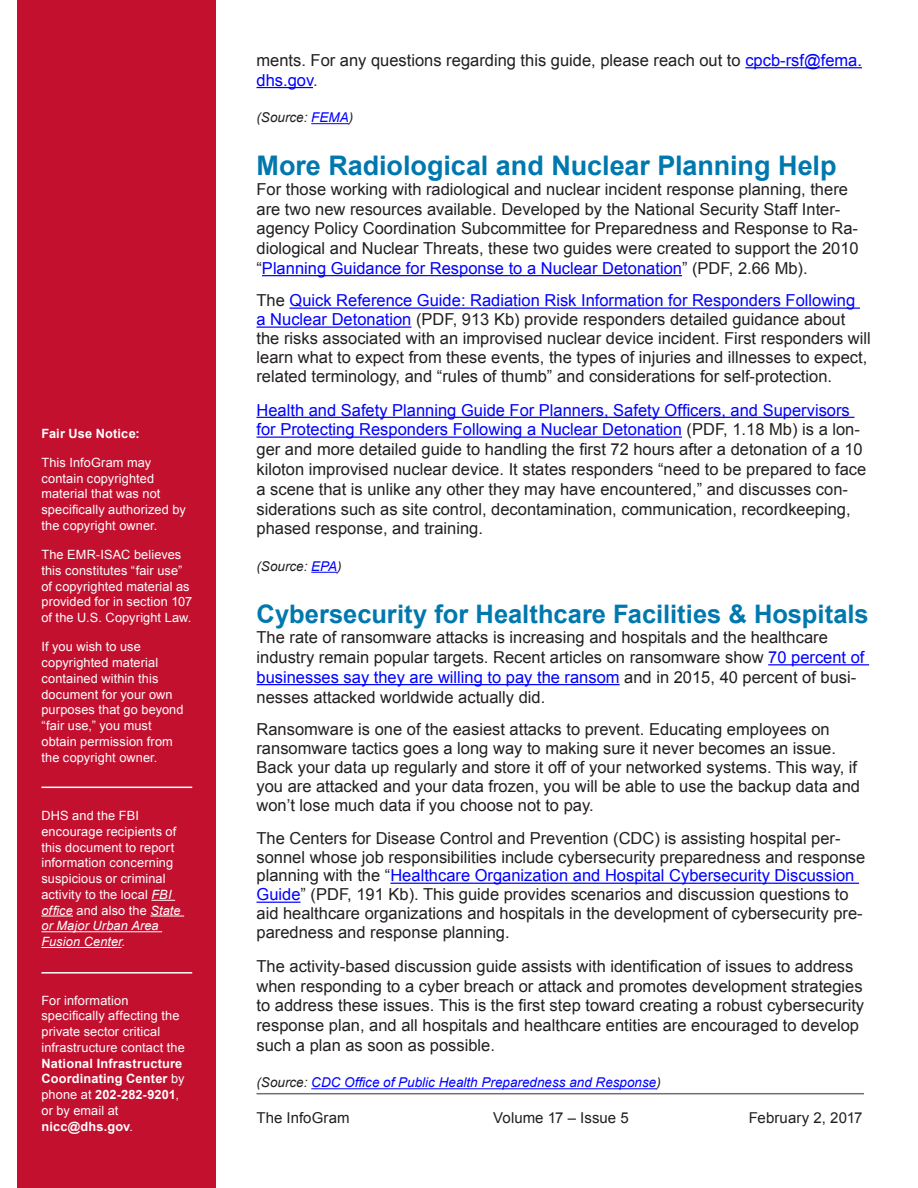
<style>
.page{position:relative;width:918px;height:1188px;background:#fff}
.page>*{position:absolute;margin:0;border:0;box-sizing:border-box;transform-origin:0 0}
.Subhead{font:700 27px "Arial";color:#0078ae}
.Subhead-2{font:700 25.5px "Arial";color:#0078ae}
.Last_Paragraph{font:16.5px/18.9px "Arial";color:#231f20}
.First_Paragraph{font:16.5px/19.8px "Arial";color:#231f20}
.Last_Paragraph-2{font:16.5px "Arial";color:#00f}
.t1{font:15px "Arial";color:#231f20}
.Source{font:italic 13.5px "Arial";color:#00f}
.Source-2{font:italic 13.5px "Arial";color:#231f20}
.t2{font:12.75px/15.8px "Arial";letter-spacing:.01em;color:#fff}
.t3{font:italic 12.75px/15.8px "Arial";letter-spacing:.01em;color:#fff}
.t4{font:700 12.75px "Arial";letter-spacing:.015em;color:#fff}
.s1{font-style:italic}
.s2{font-style:normal}
.s3{font-weight:700}
.s4{color:#00f}
.s5{color:#323232}
.s6{color:#202020}
.s7{color:#231f20}
</style>
<div class="page">
<div style="left:18px;top:0;width:198px;height:1188px;background:#c3102f"></div>
<hr style="left:256px;top:1093px;width:608px;height:1px;background:#717074">
<svg style="left:151px;top:900px;width:24px;height:1px"></svg>
<hr style="left:41px;top:916px;width:32px;height:1px;background:#fff">
<hr style="left:150px;top:916px;width:34px;height:1px;background:#fff">
<hr style="left:41px;top:931px;width:121px;height:1px;background:#fff">
<hr style="left:41px;top:947px;width:81px;height:1px;background:#fff">
<hr style="left:41px;top:787px;width:151px;height:1px;background:#fff">
<hr style="left:41px;top:972px;width:151px;height:2px;background:#fff">
<hr style="left:745px;top:67px;width:117px;height:1px;background:#00f">
<hr style="left:256px;top:87px;width:57px;height:1px;background:#00f">
<hr style="left:311px;top:123px;width:38px;height:1px;background:#00f">
<hr style="left:262px;top:275px;width:420px;height:1px;background:#00f">
<hr style="left:290px;top:308px;width:570px;height:1px;background:#00f">
<hr style="left:256px;top:327px;width:156px;height:1px;background:#00f">
<hr style="left:256px;top:417px;width:598px;height:1px;background:#00f">
<hr style="left:256px;top:437px;width:426px;height:1px;background:#00f">
<svg style="left:311px;top:572px;width:26px;height:1px"></svg>
<hr style="left:768px;top:664px;width:101px;height:1px;background:#00f">
<hr style="left:256px;top:684px;width:364px;height:1px;background:#00f">
<hr style="left:390px;top:883px;width:469px;height:1px;background:#00f">
<hr style="left:256px;top:902px;width:45px;height:1px;background:#00f">
<hr style="left:311px;top:1088px;width:345px;height:1px;background:#00f">
<p class="t4" style="left:41px;top:425px;width:100px">Fair Use Notice:</p>
<p class="t2" style="left:41px;top:455px;width:146px">This InfoGram may contain copyrighted material that was not specifically authorized by the copyright owner.</p>
<p class="t2" style="left:41px;top:547px;width:152px">The EMR-ISAC believes this constitutes “fair use” of copyrighted material as provided for in section 107 of the U.S. Copyright Law.</p>
<p class="t2" style="left:41px;top:639px;width:144px">If you wish to use copyrighted material contained within this document for your own purposes that go beyond “fair use,” you must obtain permission from the copyright owner.</p>
<p class="t2" style="left:41px;top:808px;width:136px">DHS and the FBI encourage recipients of this document to report information concerning suspicious or criminal activity to the local <span class="s1">FBI</span></p>
<p class="t3" style="left:41px;top:902px;width:141px">office <span class="s2">and also the</span> State or Major Urban Area<br>Fusion Center<span class="s2">.</span></p>
<p class="t2" style="left:41px;top:992px;width:145px">For information specifically affecting the private sector critical infrastructure contact the<br><span class="s3">National Infrastructure<br>Coordinating Center</span> by phone at <span class="s3">202-282-9201</span>, or by email at <span class="s3">nicc@dhs.gov</span>.</p>
<p class="Last_Paragraph" style="left:256px;top:51px;width:607px">ments. For any questions regarding this guide, please reach out to <span class="s4">cpcb-rsf@fema.</span></p>
<p class="Last_Paragraph-2" style="left:256px;top:69px;width:63px">dhs.gov<span class="s5">.</span></p>
<p class="Source-2" style="left:256px;top:109px;width:98px">(Source: <span class="s4">FEMA</span>)</p>
<h2 class="Subhead" style="left:256px;top:147px;width:581px">More Radiological and Nuclear Planning Help</h2>
<p class="First_Paragraph" style="left:256px;top:179px;width:604px">For those working with radiological and nuclear incident response planning, there are two new resources available. Developed by the National Security Staff Inter&shy;agency Policy Coordination Subcommittee for Preparedness and Response to Ra&shy;diological and Nuclear Threats, these two guides were created to support the 2010 “<span class="s4">Planning Guidance for Response to a Nuclear Detonation</span>” (PDF, 2.66 Mb).</p>
<p class="Last_Paragraph" style="left:256px;top:291px;width:616px">The <span class="s4">Quick Reference Guide: Radiation Risk Information for Responders Following<br>a Nuclear Detonation</span> (PDF, 913 Kb) provide responders detailed guidance about the risks associated with an improvised nuclear device incident. First responders will learn what to expect from these events, the types of injuries and illnesses to expect, related terminology, and “rules of thumb” and considerations for self-protection.</p>
<p class="Last_Paragraph" style="left:256px;top:400px;width:611px;line-height:19.8px"><span class="s4">Health and Safety Planning Guide For Planners, Safety Officers, and Supervisors for Protecting Responders Following a Nuclear Detonation</span> (PDF, 1.18 Mb) is a lon&shy;ger and more detailed guide to handling the first 72 hours after a detonation of a 10 kiloton improvised nuclear device. It states responders “need to be prepared to face a scene that is unlike any other they may have encountered,” and discusses con&shy;siderations such as site control, decontamination, communication, recordkeeping, phased response, and training.</p>
<p class="Source-2" style="left:256px;top:557px;width:87px">(Source: <span class="s4">EPA</span>)</p>
<h2 class="Subhead-2" style="left:256px;top:598px;width:614px">Cybersecurity for Healthcare Facilities &amp; Hospitals</h2>
<p class="First_Paragraph" style="left:256px;top:628px;width:610px">The rate of ransomware attacks is increasing and hospitals and the healthcare industry remain popular targets. Recent articles on ransomware show <span class="s4">70 percent of businesses say they are willing to pay the ransom</span> and in 2015, 40 percent of busi&shy;nesses attacked worldwide actually did.</p>
<p class="Last_Paragraph" style="left:256px;top:720px;width:605px">Ransomware is one of the easiest attacks to prevent. Educating employees on ransomware tactics goes a long way to making sure it never becomes an issue.<br>Back your data up regularly and store it off of your networked systems. This way, if you are attacked and your data frozen, you will be able to use the backup data and won’t lose much data if you choose not to pay.</p>
<p class="Last_Paragraph" style="left:256px;top:828px;width:610px">The Centers for Disease Control and Prevention (CDC) is assisting <span class="s6">hospital per&shy;sonnel whose job responsibilities include cybersecurity preparedness and response planning with the “</span><span class="s4">Healthcare Organization and Hospital Cybersecurity Discussion Guide</span>” (PDF, 191 Kb). This guide provides scenarios and discussion questions to aid healthcare organizations and hospitals in the development of cybersecurity pre&shy;paredness and response planning.</p>
<p class="Last_Paragraph" style="left:256px;top:956px;width:609px;line-height:19.8px">The activity-based discussion guide assists with identification of issues to address when responding to a cyber breach or attack and promotes development strategies to address these issues. This is the first step toward creating a robust cybersecurity response plan, and all hospitals and healthcare entities are encouraged to develop such a plan as soon as possible.</p>
<p class="Source" style="left:256px;top:1074px;width:406px"><span class="s7">(Source:</span> CDC Office of Public Health Preparedness and Response<span class="s7">)</span></p>
<p class="t1" style="left:256px;top:1108px;width:95px">The InfoGram</p>
<p class="t1" style="left:493px;top:1108px;width:137px">Volume 17 – Issue 5</p>
<p class="t1" style="left:749px;top:1108px;width:115px">February 2, 2017</p>
</div>
